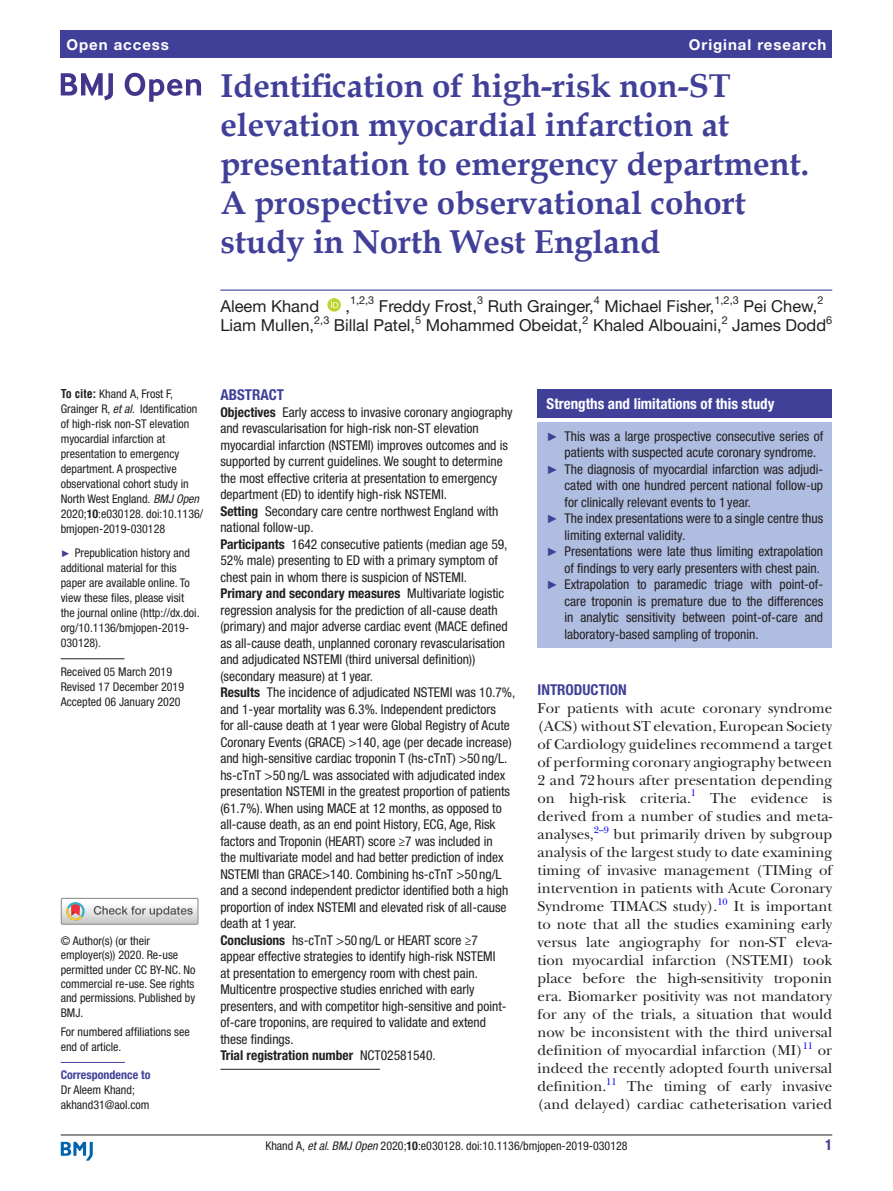
<style>
.page{position:relative;width:893px;height:1191px;background:#fff}
.page>*{position:absolute;margin:0;border:0;box-sizing:border-box;transform-origin:0 0}
.t1{font:700 33px/39px "Book Antiqua";color:#414099}
.t2{font:16.5px "Helvetica Neue LT Std";color:#231f20}
.t3{font:15px/18px "New Baskerville";color:#231f20;text-align:justify}
.t4{font:700 condensed 15px "Helvetica Neue LT Std";color:#fff}
.t5{font:700 15px "Helvetica Neue LT Std";letter-spacing:.065em;color:#fff}
.t6{font:700 condensed 15px "Helvetica Neue LT Std";color:#414099}
.t7{font:condensed 13.5px/16.5px "Helvetica Neue LT Std";color:#231f20}
.t8{font:condensed 12px/15px "Helvetica Neue LT Std";color:#231f20}
.t9{font:700 condensed 12px "Helvetica Neue LT Std";color:#414099}
.t10{font:10.95px "Helvetica Neue LT Std";color:#231f20}
.t11{font:9.9px "New Baskerville";color:#00f}
.s1{font-family:"Helvetica LT Std";font-weight:700}
.s2{font-style:italic}
.s3{font-weight:700}
.s4{font-family:"Arial";font-stretch:normal;font-size:9.75px;color:#414099}
.s5{font-family:"Arial";font-stretch:normal;font-size:12px;color:#414099}
</style>
<div class="page">
<hr style="left:61px;top:1134px;width:771px;height:1px;background:#231f20">
<svg style="left:61px;top:1141px;width:32px;height:19px"></svg>
<div style="left:61px;top:31px;width:771px;height:27px;background:#414099"></div>
<hr style="left:220px;top:289px;width:612px;height:2px;background:#414099">
<svg style="left:327px;top:298px;width:14px;height:14px"></svg>
<hr style="left:61px;top:658px;width:64px;height:1px;background:#231f20">
<hr style="left:61px;top:1062px;width:64px;height:1px;background:#414099">
<svg style="left:61px;top:73px;width:52px;height:27px"></svg>
<svg style="left:125px;top:73px;width:76px;height:29px"></svg>
<div style="left:61px;top:897px;width:138px;height:27px;border:1px solid #969090"></div>
<svg style="left:61px;top:898px;width:137px;height:26px"></svg>
<hr style="left:220px;top:1069px;width:160px;height:1px;background:#231f20">
<div style="left:538px;top:389px;width:294px;height:29px;background:#414099"></div>
<div style="left:538px;top:422px;width:294px;height:226px;background:#afbde1"></div>
<p class="t5" style="left:66px;top:35px;width:104px">Open access</p>
<p class="t5" style="left:689px;top:35px;width:139px">Original research</p>
<h1 class="t1" style="left:220px;top:66px;width:590px">Identification of high-risk non-ST elevation myocardial infarction at presentation to emergency department.<br>A prospective observational cohort study in North West England</h1>
<p class="t2" style="left:220px;top:296px;width:100px">Aleem Khand</p>
<p class="t2" style="left:345px;top:296px;width:6px">,</p>
<p class="t10" style="left:350px;top:294px;width:26px">1,2,3</p>
<p class="t2" style="left:379px;top:296px;width:100px">Freddy Frost,</p>
<p class="t10" style="left:477px;top:294px;width:8px">3</p>
<p class="t2" style="left:488px;top:296px;width:108px">Ruth Grainger,</p>
<p class="t10" style="left:594px;top:294px;width:8px">4</p>
<p class="t2" style="left:604px;top:296px;width:112px">Michael Fisher,</p>
<p class="t10" style="left:714px;top:294px;width:26px">1,2,3</p>
<p class="t2" style="left:743px;top:296px;width:75px">Pei Chew,</p>
<p class="t10" style="left:817px;top:294px;width:8px">2</p>
<p class="t2" style="left:220px;top:315px;width:95px">Liam Mullen,</p>
<p class="t10" style="left:314px;top:313px;width:17px">2,3</p>
<p class="t2" style="left:334px;top:315px;width:83px">Billal Patel,</p>
<p class="t10" style="left:415px;top:313px;width:8px">5</p>
<p class="t2" style="left:426px;top:315px;width:158px">Mohammed Obeidat,</p>
<p class="t10" style="left:582px;top:313px;width:8px">2</p>
<p class="t2" style="left:593px;top:315px;width:130px">Khaled Albouaini,</p>
<p class="t10" style="left:722px;top:313px;width:8px">2</p>
<p class="t2" style="left:732px;top:315px;width:95px">James Dodd</p>
<p class="t10" style="left:826px;top:313px;width:8px">6</p>
<p class="t8" style="left:61px;top:386px;width:144px"><span class="s1">To cite:</span> Khand A, Frost F,<br>Grainger R, <span class="s2">et al</span>. Identification of high-risk non-ST elevation myocardial infarction at presentation to emergency department. A prospective observational cohort study in<br>North West England. <span class="s2">BMJ Open<br></span>2020;<span class="s3">10</span>:e030128. doi:10.1136/ bmjopen-2019-030128</p>
<p class="t8" style="left:61px;top:545px;width:140px"><span class="s4">►</span> Prepublication history and additional material for this paper are available online. To view these files, please visit the journal online (http://dx.doi. org/10.1136/bmjopen-2019-<br>030128).</p>
<p class="t8" style="left:61px;top:664px;width:125px">Received 05 March 2019<br>Revised 17 December 2019<br>Accepted 06 January 2020</p>
<p class="t8" style="left:61px;top:933px;width:136px;line-height:14.4px">© Author(s) (or their employer(s)) 2020. Re-use permitted under CC BY-NC. No commercial re-use. See rights and permissions. Published by<br>BMJ.</p>
<p class="t8" style="left:61px;top:1024px;width:130px">For numbered affiliations see end of article.</p>
<p class="t9" style="left:61px;top:1067px;width:91px">Correspondence to</p>
<p class="t8" style="left:61px;top:1082px;width:90px">Dr Aleem Khand; akhand31@aol.com</p>
<p class="t6" style="left:220px;top:386px;width:65px">Abstract</p>
<p class="t7" style="left:220px;top:403px;width:296px"><span class="s3">Objectives</span> Early access to invasive coronary angiography and revascularisation for high-risk non-ST elevation myocardial infarction (NSTEMI) improves outcomes and is supported by current guidelines. We sought to determine the most effective criteria at presentation to emergency department (ED) to identify high-risk NSTEMI.<br><span class="s3">Setting</span> Secondary care centre northwest England with national follow-up.<br><span class="s3">Participants</span> 1642 consecutive patients (median age 59, 52% male) presenting to ED with a primary symptom of chest pain in whom there is suspicion of NSTEMI.<br><span class="s3">Primary and secondary measures</span> Multivariate logistic regression analysis for the prediction of all-cause death (primary) and major adverse cardiac event (MACE defined as all-cause death, unplanned coronary revascularisation and adjudicated NSTEMI (third universal definition)) (secondary measure) at 1 year.<br><span class="s3">Results</span> The incidence of adjudicated NSTEMI was 10.7%, and 1-year mortality was 6.3%. Independent predictors<br>for all-cause death at 1 year were Global Registry of Acute Coronary Events (GRACE) &gt;140, age (per decade increase) and high-sensitive cardiac troponin T (hs-cTnT) &gt;50 ng/L. hs-cTnT &gt;50 ng/L was associated with adjudicated index presentation NSTEMI in the greatest proportion of patients (61.7%). When using MACE at 12 months, as opposed to all-cause death, as an end point History, ECG, Age, Risk factors and Troponin (HEART) score ≥7 was included in<br>the multivariate model and had better prediction of index NSTEMI than GRACE&gt;140. Combining hs-cTnT &gt;50 ng/L and a second independent predictor identified both a high proportion of index NSTEMI and elevated risk of all-cause death at 1 year.<br><span class="s3">Conclusions</span> hs-cTnT &gt;50 ng/L or HEART score ≥7 appear effective strategies to identify high-risk NSTEMI<br>at presentation to emergency room with chest pain.<br>Multicentre prospective studies enriched with early presenters, and with competitor high-sensitive and point&shy;of-care troponins, are required to validate and extend these findings.<br><span class="s3">Trial registration number</span> NCT02581540.</p>
<p class="t4" style="left:547px;top:395px;width:229px">Strengths and limitations of this study</p>
<p class="t7" style="left:547px;top:428px;width:278px"><span class="s5">►</span> This was a large prospective consecutive series of</p>
<p class="t7" style="left:565px;top:444px;width:253px">patients with suspected acute coronary syndrome.</p>
<p class="t7" style="left:547px;top:461px;width:278px"><span class="s5">►</span> The diagnosis of myocardial infarction was adjudi-</p>
<p class="t7" style="left:565px;top:477px;width:260px">cated with one hundred percent national follow-up</p>
<p class="t7" style="left:565px;top:494px;width:188px">for clinically relevant events to 1 year.</p>
<p class="t7" style="left:547px;top:510px;width:278px"><span class="s5">►</span> The index presentations were to a single centre thus</p>
<p class="t7" style="left:565px;top:527px;width:122px">limiting external validity.</p>
<p class="t7" style="left:547px;top:543px;width:278px"><span class="s5">►</span> Presentations were late thus limiting extrapolation</p>
<p class="t7" style="left:565px;top:560px;width:257px">of findings to very early presenters with chest pain.</p>
<p class="t7" style="left:547px;top:576px;width:278px"><span class="s5">►</span> Extrapolation to paramedic triage with point-of-</p>
<p class="t7" style="left:565px;top:593px;width:260px">care troponin is premature due to the differences</p>
<p class="t7" style="left:565px;top:609px;width:260px">in analytic sensitivity between point-of-care and</p>
<p class="t7" style="left:565px;top:626px;width:195px">laboratory-based sampling of troponin.</p>
<p class="t6" style="left:538px;top:681px;width:91px">Introduction</p>
<p class="t3" style="left:538px;top:699px;width:296px">For patients with acute coronary syndrome (ACS) without ST elevation, European Society of Cardiology guidelines recommend a target of performing coronary angiography between 2 and 72hours after presentation depending on high-risk criteria.</p>
<p class="t11" style="left:691px;top:787px;width:7px">1</p>
<p class="t3" style="left:538px;top:789px;width:296px;text-indent:173px">The evidence is derived from a number of studies and meta&shy;analyses,</p>
<p class="t11" style="left:594px;top:823px;width:17px">2–9</p>
<p class="t3" style="left:538px;top:825px;width:296px;text-indent:76px">but primarily driven by subgroup analysis of the largest study to date examining timing of invasive management (TIMing of intervention in patients with Acute Coronary Syndrome TIMACS study).</p>
<p class="t11" style="left:717px;top:895px;width:12px">10</p>
<p class="t3" style="left:538px;top:897px;width:296px;text-indent:196px">It is important to note that all the studies examining early versus late angiography for non-ST eleva&shy;tion myocardial infarction (NSTEMI) took place before the high-sensitivity troponin era. Biomarker positivity was not mandatory for any of the trials, a situation that would now be inconsistent with the third universal definition of myocardial infarction (MI)<sup>11</sup> or indeed the recently adopted fourth universal definition.</p>
<p class="t11" style="left:606px;top:1075px;width:12px">11</p>
<p class="t3" style="left:538px;top:1077px;width:296px;text-align:right">The timing of early invasive<br>(and delayed) cardiac catheterisation varied</p>
<p class="t8" style="left:265px;top:1137px;width:364px">Khand A, <span class="s2">et al</span>. <span class="s2">BMJ Open</span> 2020;<span class="s3">10</span>:e030128. doi:10.1136/bmjopen-2019-030128</p>
<p class="t6" style="left:825px;top:1135px;width:9px">1</p>
</div>
